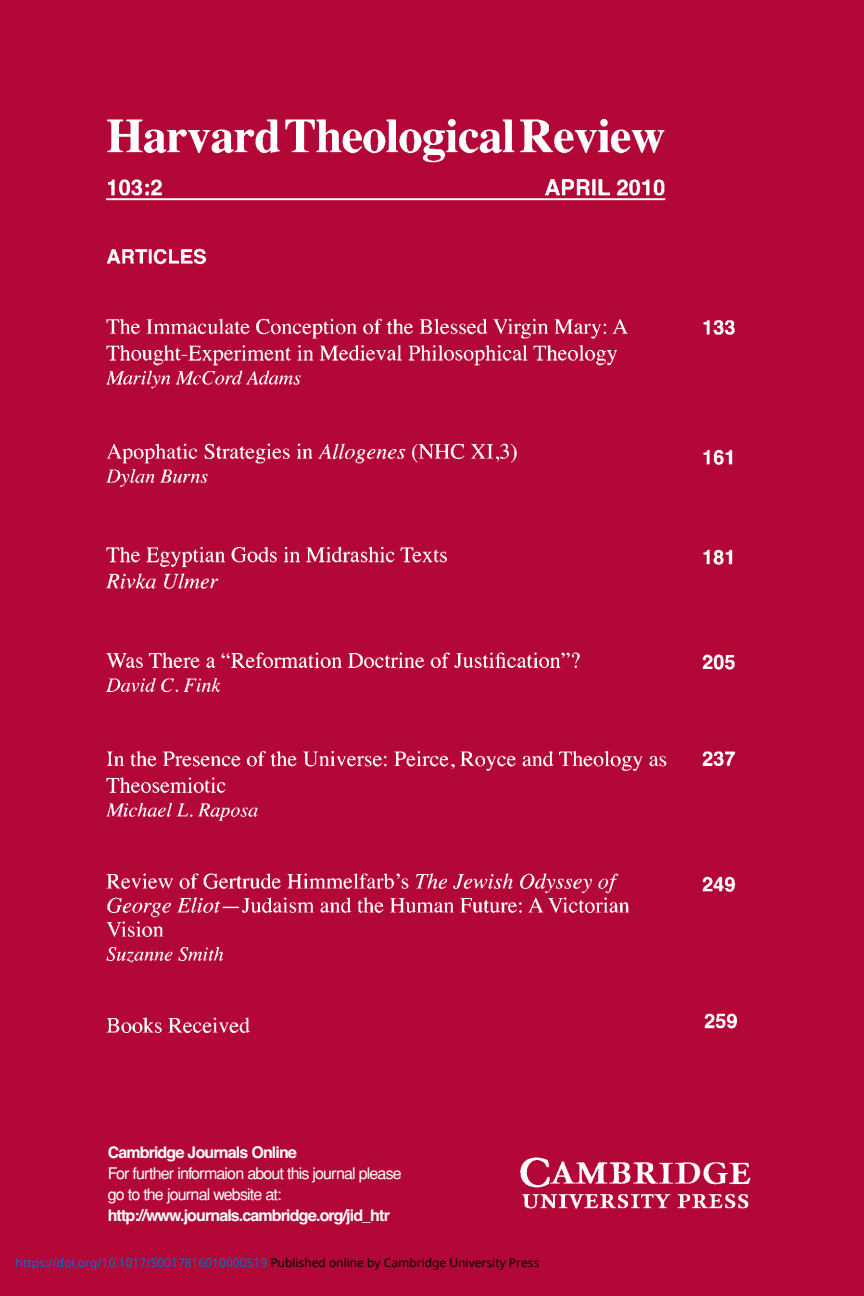
<style>
.page{position:relative;width:864px;height:1296px;background:#b30738}
.page>*{position:absolute;margin:0;border:0;box-sizing:border-box;transform-origin:0 0}
.t1{font:16px/21px "Helvetica";letter-spacing:-.055em;color:#fff}
.t2{font:700 16px "Helvetica";letter-spacing:-.055em;color:#fff}
.t3{font:12px "Noto Sans";color:#0172cf}
.s1{color:#000}
</style>
<div class="page">
<img style="left:520px;top:1157px;width:231px;height:52px">
<img style="left:107px;top:119px;width:630px;height:914px">
<h1 class="t2" style="left:108px;top:1146px;width:191px">Cambridge Journals Online</h1>
<h1 class="t1" style="left:108px;top:1164px;width:296px">For further informaion about this journal please go to the journal website at:</h1>
<h1 class="t2" style="left:108px;top:1209px;width:284px">http://www.journals.cambridge.org/jid_htr</h1>
<p class="t3" style="left:16px;top:1255px;width:525px">https://doi.org/10.1017/S0017816010000519 <span class="s1">Published online by Cambridge University Press</span></p>
</div>
